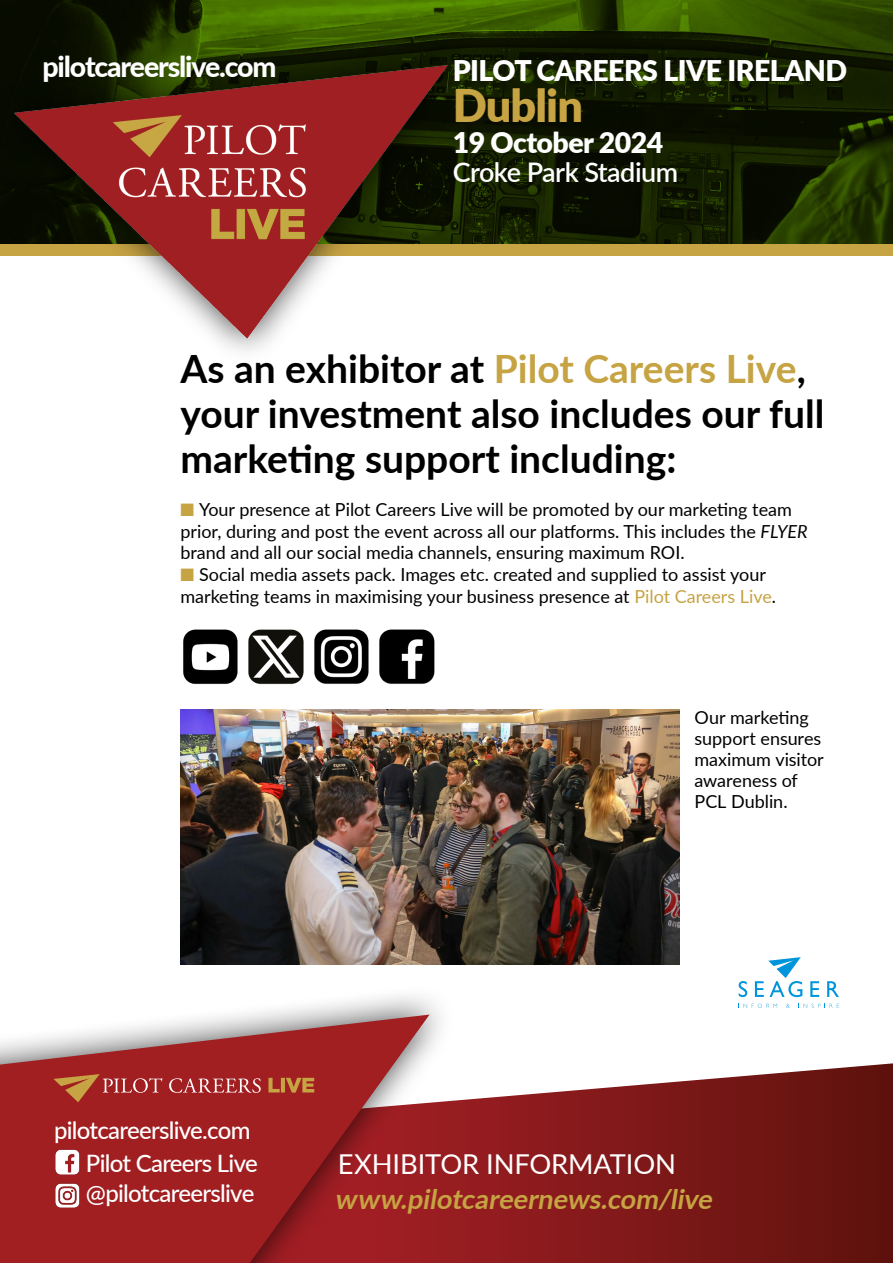
<style>
.page{position:relative;width:893px;height:1263px;background:#fff}
.page>*{position:absolute;margin:0;border:0;box-sizing:border-box;transform-origin:0 0}
.t1{font:900 45px "Lato";letter-spacing:-.02em;color:#c6a343}
.t2{font:700 39px/45px "Lato";color:#000}
.t3{font:900 28.5px "Lato";letter-spacing:-.02em;color:#fff}
.t4{font:800 28.5px "Lato";letter-spacing:-.04em;color:#fff}
.t5{font:27.45px "Lato";letter-spacing:-.005em;color:#fff}
.t6{font:italic 700 27.3px "Lato";color:#c6a343}
.t7{font:600 27px "Lato";letter-spacing:-.02em;color:#fff}
.t8{font:500 24px "Lato";letter-spacing:-.03em;color:#fff}
.t9{font:18px/21px "Lato";color:#000}
.s1{color:#c6a343}
.s2{font-style:italic}
</style>
<div class="page">
<svg style="left:0;top:0;width:893px;height:244px;background:#1b2a00"></svg>
<div style="left:0;top:244px;width:893px;height:11px;background:#c6a343"></div>
<svg style="left:827px;top:981px;width:12px;height:16px"></svg>
<svg style="left:810px;top:981px;width:9px;height:16px"></svg>
<svg style="left:739px;top:981px;width:8px;height:16px"></svg>
<svg style="left:755px;top:957px;width:47px;height:40px"></svg>
<svg style="left:743px;top:1004px;width:34px;height:4px"></svg>
<svg style="left:786px;top:1004px;width:4px;height:4px"></svg>
<svg style="left:803px;top:1004px;width:36px;height:4px"></svg>
<div style="left:0;top:35px;width:474px;height:330px;background:#000;opacity:.75"></div>
<img style="left:14px;top:65px;width:433px;height:273px">
<img style="left:379px;top:629px;width:56px;height:55px">
<img style="left:314px;top:629px;width:55px;height:55px">
<img style="left:248px;top:629px;width:56px;height:56px">
<img style="left:183px;top:629px;width:55px;height:55px">
<img style="left:180px;top:709px;width:500px;height:256px">
<svg style="left:456px;top:1063px;width:437px;height:200px;background:#862d2c"></svg>
<div style="left:0;top:985px;width:456px;height:278px;background:#000;opacity:.75"></div>
<svg style="left:0;top:1014px;width:430px;height:249px;background:#a7383b"></svg>
<svg style="left:268px;top:1078px;width:46px;height:14px"></svg>
<svg style="left:53px;top:1074px;width:208px;height:28px;background:#ad3f38"></svg>
<img style="left:54px;top:1149px;width:27px;height:26px">
<img style="left:54px;top:1182px;width:27px;height:27px">
<h3 class="t4" style="left:42px;top:45px;width:236px">pilotcareerslive.com</h3>
<h3 class="t3" style="left:453px;top:49px;width:396px">PILOT CAREERS LIVE IRELAND</h3>
<h1 class="t1" style="left:453px;top:71px;width:132px">Dublin</h1>
<h3 class="t3" style="left:453px;top:121px;width:212px">19 October 2024</h3>
<h3 class="t7" style="left:453px;top:152px;width:227px">Croke Park Stadium</h3>
<p class="t2" style="left:180px;top:345px;width:627px">As an exhibitor at <span class="s1">Pilot Careers Live</span>,</p>
<p class="t2" style="left:180px;top:390px;width:646px">your investment also includes our full marketing support including:</p>
<p class="t9" style="left:180px;top:498px;width:613px"><span class="s1">■</span> Your presence at Pilot Careers Live will be promoted by our marketing team</p>
<p class="t9" style="left:180px;top:520px;width:629px">prior, during and post the event across all our platforms. This includes the <span class="s2">FLYER</span></p>
<p class="t9" style="left:180px;top:541px;width:506px">brand and all our social media channels, ensuring maximum ROI.</p>
<p class="t9" style="left:180px;top:563px;width:587px"><span class="s1">■</span> Social media assets pack. Images etc. created and supplied to assist your</p>
<p class="t9" style="left:180px;top:585px;width:597px">marketing teams in maximising your business presence at <span class="s1">Pilot Careers Live</span>.</p>
<p class="t9" style="left:694px;top:706px;width:131px">Our marketing support ensures maximum visitor awareness of<br>PCL Dublin.</p>
<p class="t8" style="left:54px;top:1113px;width:198px">pilotcareerslive.com</p>
<p class="t8" style="left:86px;top:1146px;width:173px">Pilot Careers Live</p>
<p class="t8" style="left:86px;top:1176px;width:170px">@pilotcareerslive</p>
<p class="t6" style="left:334px;top:1179px;width:385px">www.pilotcareernews.com/live</p>
<p class="t5" style="left:338px;top:1144px;width:340px">EXHIBITOR INFORMATION</p>
</div>
